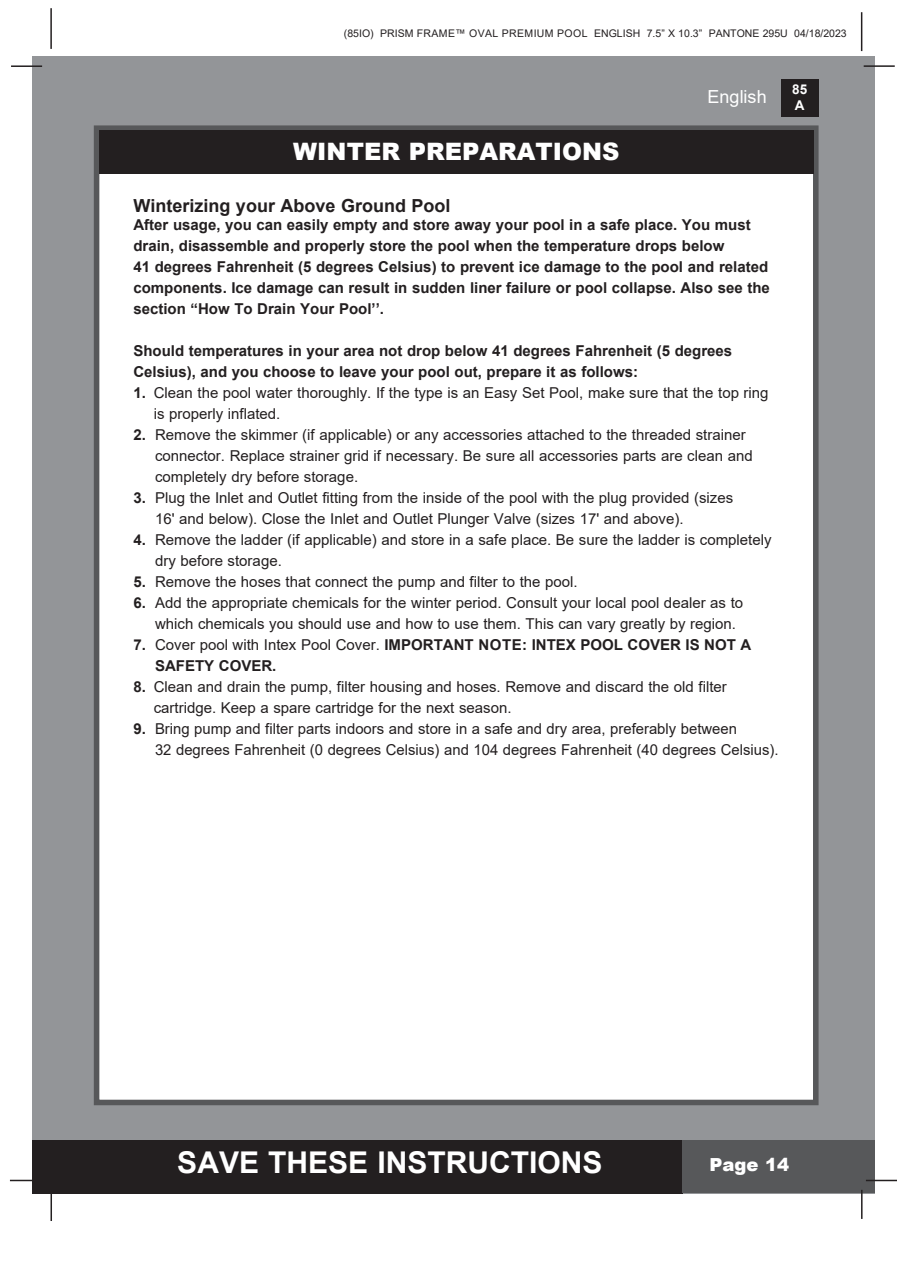
<style>
.page{position:relative;width:897px;height:1264px;background:#fff}
.page>*{position:absolute;margin:0;border:0;box-sizing:border-box;transform-origin:0 0}
.t1{font:700 30px "Arial";color:#fff}
.t2{font:900 24px "Arial";color:#fff}
.t3{font:700 18px "Arial";color:#231f20}
.t4{font:18px "Arial";color:#fff}
.t5{font:900 18px "Arial";color:#fff}
.t6{font:15px/21px "Arial";color:#231f20}
.t7{font:700 15px/21px "Arial";color:#231f20}
.t8{font:700 13.5px/16.2px "Arial";color:#fff}
.t9{font:10.5px "Arial";color:#231f20}
.s1{font-weight:700}
.s2{font-weight:400}
</style>
<div class="page">
<div style="left:33px;top:56px;width:842px;height:1137px;background:#939598"></div>
<div style="left:780px;top:79px;width:38px;height:38px;background:#231f20"></div>
<hr style="left:863px;top:65px;width:31px;height:2px;background:#231f20">
<hr style="left:50px;top:8px;width:2px;height:41px;background:#231f20">
<hr style="left:860px;top:12px;width:2px;height:39px;background:#231f20">
<div style="left:33px;top:1140px;width:650px;height:53px;background:#231f20"></div>
<div style="left:682px;top:1140px;width:193px;height:53px;background:#57585a"></div>
<hr style="left:865px;top:1179px;width:31px;height:2px;background:#231f20">
<hr style="left:860px;top:1189px;width:2px;height:30px;background:#231f20">
<hr style="left:50px;top:1190px;width:2px;height:31px;background:#231f20">
<hr style="left:10px;top:1179px;width:31px;height:2px;background:#231f20">
<hr style="left:11px;top:65px;width:31px;height:2px;background:#231f20">
<div style="left:94px;top:125px;width:724px;height:980px;background:#fff;border:6px solid #57585a"></div>
<div style="left:99px;top:130px;width:714px;height:44px;background:#231f20"></div>
<p class="t9" style="left:344px;top:26px;width:504px">(85IO) PRISM FRAME™ OVAL PREMIUM POOL ENGLISH 7.5” X 10.3” PANTONE 295U 04/18/2023</p>
<p class="t4" style="left:707px;top:84px;width:61px">English</p>
<p class="t2" style="left:293px;top:134px;width:328px">WINTER PREPARATIONS</p>
<p class="t3" style="left:133px;top:193px;width:319px">Winterizing your Above Ground Pool</p>
<p class="t7" style="left:133px;top:214px;width:618px">After usage, you can easily empty and store away your pool in a safe place. You must drain, disassemble and properly store the pool when the temperature drops below</p>
<p class="t7" style="left:133px;top:256px;width:638px;text-align:justify">41 degrees Fahrenheit (5 degrees Celsius) to prevent ice damage to the pool and related components. Ice damage can result in sudden liner failure or pool collapse. Also see the section “How To Drain Your Pool’’.</p>
<p class="t7" style="left:133px;top:340px;width:600px">Should temperatures in your area not drop below 41 degrees Fahrenheit (5 degrees<br>Celsius), and you choose to leave your pool out, prepare it as follows:</p>
<p class="t6" style="left:133px;top:382px;width:636px"><span class="s1">1.</span> Clean the pool water thoroughly. If the type is an Easy Set Pool, make sure that the top ring</p>
<p class="t6" style="left:154px;top:403px;width:128px">is properly inflated.</p>
<p class="t6" style="left:133px;top:424px;width:613px"><span class="s1">2.</span> Remove the skimmer (if applicable) or any accessories attached to the threaded strainer</p>
<p class="t6" style="left:155px;top:445px;width:599px">connector. Replace strainer grid if necessary. Be sure all accessories parts are clean and completely dry before storage.</p>
<p class="t6" style="left:133px;top:487px;width:601px"><span class="s1">3.</span> Plug the Inlet and Outlet fitting from the inside of the pool with the plug provided (sizes</p>
<p class="t6" style="left:155px;top:508px;width:530px">16' and below). Close the Inlet and Outlet Plunger Valve (sizes 17' and above).</p>
<p class="t6" style="left:155px;top:529px;width:618px;text-indent:-22px"><span class="s1">4.</span> Remove the ladder (if applicable) and store in a safe place. Be sure the ladder is completely dry before storage.</p>
<p class="t6" style="left:133px;top:571px;width:445px"><span class="s1">5.</span> Remove the hoses that connect the pump and filter to the pool.</p>
<p class="t6" style="left:155px;top:592px;width:589px;text-indent:-22px"><span class="s1">6.</span> Add the appropriate chemicals for the winter period. Consult your local pool dealer as to which chemicals you should use and how to use them. This can vary greatly by region.</p>
<p class="t7" style="left:155px;top:634px;width:597px;text-indent:-22px">7. <span class="s2">Cover pool with Intex Pool Cover.</span> IMPORTANT NOTE: INTEX POOL COVER IS NOT A<br>SAFETY COVER.</p>
<p class="t6" style="left:133px;top:676px;width:595px"><span class="s1">8.</span> Clean and drain the pump, filter housing and hoses. Remove and discard the old filter</p>
<p class="t6" style="left:154px;top:697px;width:359px">cartridge. Keep a spare cartridge for the next season.</p>
<p class="t6" style="left:133px;top:718px;width:605px"><span class="s1">9.</span> Bring pump and filter parts indoors and store in a safe and dry area, preferably between</p>
<p class="t6" style="left:155px;top:739px;width:625px">32 degrees Fahrenheit (0 degrees Celsius) and 104 degrees Fahrenheit (40 degrees Celsius).</p>
<p class="t8" style="left:792px;top:81px;width:17px">85<br>A</p>
<h1 class="t1" style="left:177px;top:1141px;width:427px">SAVE THESE INSTRUCTIONS</h1>
<p class="t5" style="left:709px;top:1151px;width:81px">Page 14</p>
</div>
